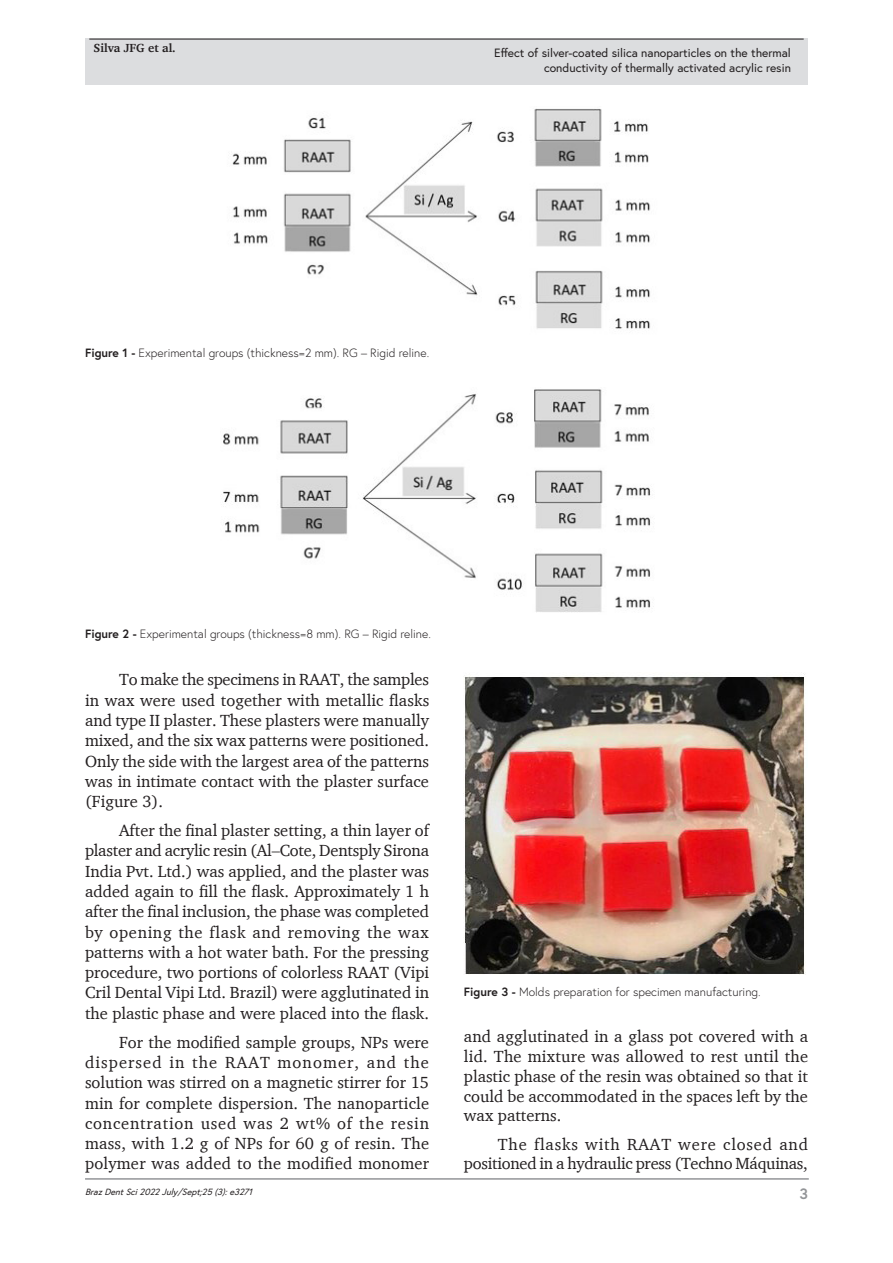
<style>
.page{position:relative;width:893px;height:1263px;background:#fff}
.page>*{position:absolute;margin:0;border:0;box-sizing:border-box;transform-origin:0 0}
.Paragraph{font:16.5px/20.2px "Charter";color:#231f20;text-align:justify}
.t1{font:700 15px "Europa";color:#939598}
.FigureCaption{font:300 12px "Europa";color:#231f20}
.t2{font:12px/14.4px "Europa";color:#231f20;text-align:right}
.t3{font:700 12px "Charter";color:#231f20}
.t4{font:italic 9px "Europa";color:#231f20}
.s1{font-weight:700}
</style>
<div class="page">
<hr style="left:85px;top:1178px;width:724px;height:2px;background:#939598">
<div style="left:85px;top:39px;width:723px;height:46px;background:#dcdddf"></div>
<hr style="left:89px;top:39px;width:715px;height:1px;background:#231f20">
<img style="left:232px;top:108px;width:419px;height:221px">
<img style="left:223px;top:389px;width:428px;height:223px">
<img style="left:464px;top:673px;width:342px;height:301px">
<p class="t3" style="left:94px;top:41px;width:84px">Silva JFG et al.</p>
<p class="t2" style="left:494px;top:46px;width:298px">Effect of silver-coated silica nanoparticles on the thermal conductivity of thermally activated acrylic resin</p>
<p class="FigureCaption" style="left:85px;top:345px;width:346px"><span class="s1">Figure 1 -</span> Experimental groups (thickness=2 mm). RG – Rigid reline.</p>
<p class="FigureCaption" style="left:85px;top:626px;width:347px"><span class="s1">Figure 2 -</span> Experimental groups (thickness=8 mm). RG – Rigid reline.</p>
<p class="Paragraph" style="left:85px;top:669px;width:346px;text-indent:34px">To make the specimens in RAAT, the samples in wax were used together with metallic flasks and type II plaster. These plasters were manually mixed, and the six wax patterns were positioned.<br>Only the side with the largest area of the patterns was in intimate contact with the plaster surface (Figure 3).</p>
<p class="Paragraph" style="left:85px;top:820px;width:346px;text-indent:34px">After the final plaster setting, a thin layer of plaster and acrylic resin (Al–Cote, Dentsply Sirona India Pvt. Ltd.) was applied, and the plaster was added again to fill the flask. Approximately 1 h after the final inclusion, the phase was completed by opening the flask and removing the wax patterns with a hot water bath. For the pressing procedure, two portions of colorless RAAT (Vipi Cril Dental Vipi Ltd. Brazil) were agglutinated in the plastic phase and were placed into the flask.</p>
<p class="Paragraph" style="left:85px;top:1031px;width:346px;text-indent:34px">For the modified sample groups, NPs were dispersed in the RAAT monomer, and the solution was stirred on a magnetic stirrer for 15 min for complete dispersion. The nanoparticle concentration used was 2 wt% of the resin mass, with 1.2 g of NPs for 60 g of resin. The polymer was added to the modified monomer</p>
<p class="Paragraph" style="left:464px;top:1026px;width:346px;line-height:19.8px">and agglutinated in a glass pot covered with a lid. The mixture was allowed to rest until the plastic phase of the resin was obtained so that it could be accommodated in the spaces left by the wax patterns.</p>
<p class="FigureCaption" style="left:464px;top:984px;width:298px"><span class="s1">Figure 3 -</span> Molds preparation for specimen manufacturing.</p>
<p class="Paragraph" style="left:464px;top:1134px;width:346px;line-height:19.8px;text-align:right">The flasks with RAAT were closed and positioned in a hydraulic press (Techno Máquinas,</p>
<p class="t4" style="left:85px;top:1185px;width:172px">BrazDentSci2022July/Sept;25(3):e3271</p>
<p class="t1" style="left:799px;top:1184px;width:10px">3</p>
</div>
